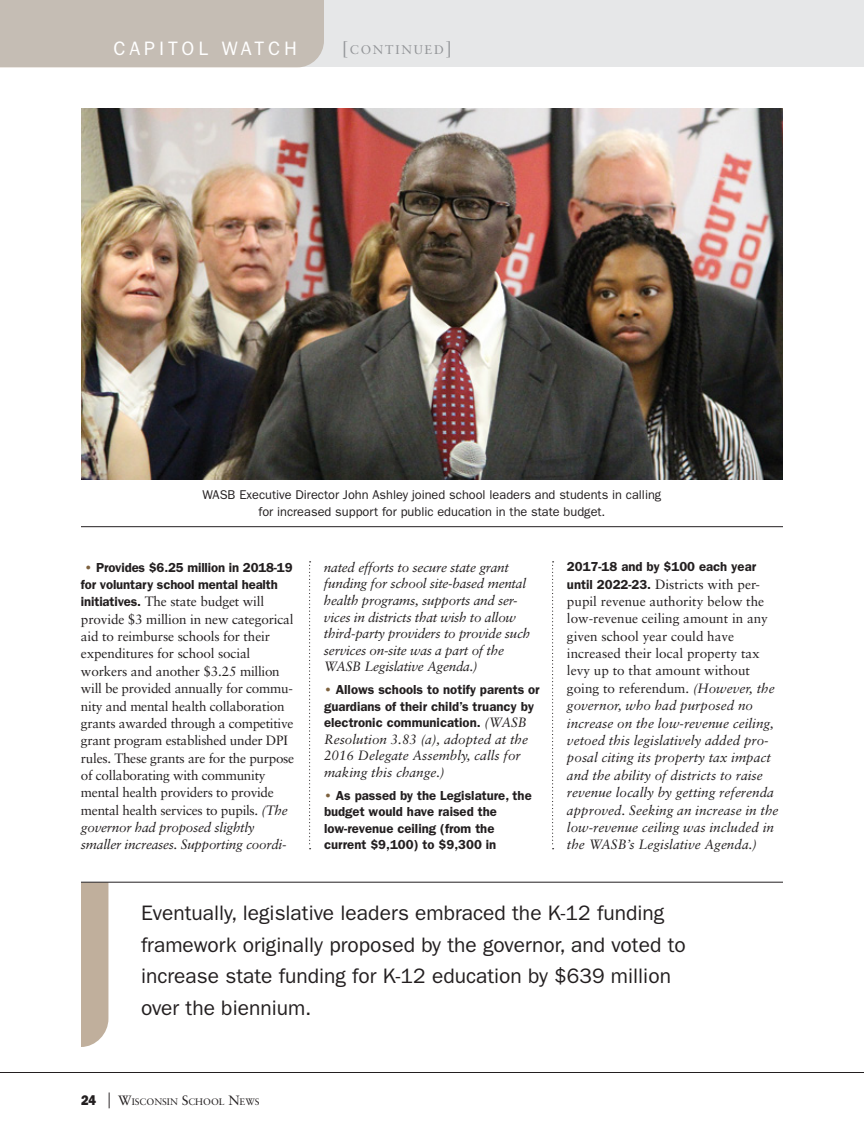
<style>
.page{position:relative;width:864px;height:1134px;background:#fff}
.page>*{position:absolute;margin:0;border:0;box-sizing:border-box;transform-origin:0 0}
.t1{font:21px/31.5px "Franklin Gothic";color:#231f20}
.t2{font:19.5px "Franklin Gothic";letter-spacing:.2em;color:#fff}
.t3{font:italic 13.5px/17.4px "Sabon";color:#231f20}
.t4{font:13.5px/17.4px "Sabon";letter-spacing:-.02em;color:#231f20}
.t5{font:italic 13.5px/16.6px "Sabon";letter-spacing:-.02em;color:#231f20}
.t6{font:600 13.2px/16.6px "Franklin Gothic";color:#231f20}
.t7{font:12.75px/17.2px "Franklin Gothic";color:#231f20;text-align:center}
.t8{font:12.6px "Sabon";letter-spacing:.145em;color:#939598}
.t9{font:9.45px "Sabon";color:#231f20}
.s1{font-size:18px}
.s2{color:#7d613e}
.s3{font-family:"Franklin Gothic";font-weight:600;font-size:13.2px}
.s4{font-style:italic}
.s5{font-family:"Sabon";font-weight:400;font-style:italic;font-size:13.5px}
.s6{font-family:"Franklin Gothic";font-weight:600;font-style:normal;font-size:13.2px}
.s7{font-style:normal}
.s8{font-family:"Franklin Gothic";font-weight:800;font-size:14.1px}
.s9{font-size:20.25px}
.s10{font-size:13.5px}
</style>
<div class="page">
<img style="left:81px;top:108px;width:702px;height:372px">
<hr style="left:81px;top:526px;width:702px;height:1px;background:#231f20">
<div style="left:81px;top:883px;width:27px;height:164px;background:#c0af9c"></div>
<hr style="left:81px;top:882px;width:702px;height:1px;background:#231f20">
<div style="left:0;top:0;width:864px;height:68px;background:#e6e7e8"></div>
<div style="left:0;top:0;width:324px;height:68px;background:#c5bdb4"></div>
<svg style="left:552px;top:561px;width:2px;height:288px"></svg>
<svg style="left:309px;top:561px;width:2px;height:288px"></svg>
<hr style="left:0;top:1072px;width:864px;height:1px;background:#231f20">
<h2 class="t2" style="left:113px;top:37px;width:185px">CAPITOL WATCH</h2>
<p class="t8" style="left:342px;top:43px;width:111px"><span class="s1">[</span>CONTINUED<span class="s1">]</span></p>
<p class="t7" style="left:203px;top:486px;width:460px">WASB Executive Director John Ashley joined school leaders and students in calling for increased support for public education in the state budget.</p>
<p class="t6" style="left:81px;top:559px;width:213px;line-height:17.4px"><span class="s2">•</span> Provides $6.25 million in 2018-19 for voluntary school mental health</p>
<p class="t4" style="left:81px;top:593px;width:215px"><span class="s3">initiatives.</span> The state budget will provide $3 million in new categorical aid to reimburse schools for their expenditures for school social workers and another $3.25 million will be provided annually for commu&shy;nity and mental health collaboration grants awarded through a competitive grant program established under DPI rules. These grants are for the purpose of collaborating with community mental health providers to provide mental health services to pupils. <span class="s4">(The governor had proposed slightly smaller increases. Supporting coordi-</span></p>
<p class="t5" style="left:324px;top:559px;width:208px">nated efforts to secure state grant funding for school site-based mental health programs, supports and ser&shy;vices in districts that wish to allow third-party providers to provide such services on-site was a part of the WASB Legislative Agenda.)</p>
<p class="t6" style="left:324px;top:681px;width:217px"><span class="s2">•</span> Allows schools to notify parents or guardians of their child’s truancy by electronic communication. <span class="s5">(WASB</span></p>
<p class="t3" style="left:324px;top:731px;width:206px;line-height:16.6px">Resolution 3.83 (a), adopted at the<br>2016 Delegate Assembly, calls for making this change.)</p>
<p class="t6" style="left:324px;top:787px;width:209px"><span class="s2">•</span> As passed by the Legislature, the budget would have raised the low-revenue ceiling (from the current $9,100) to $9,300 in</p>
<p class="t6" style="left:567px;top:558px;width:191px">2017-18 and by $100 each year</p>
<p class="t3" style="left:567px;top:575px;width:213px"><span class="s6">until 2022-23.</span> <span class="s7">Districts with per&shy;pupil revenue authority below the low-revenue ceiling amount in any given school year could have increased their local property tax levy up to that amount without going to referendum.</span> (However, the governor, who had purposed no increase on the low-revenue ceiling, vetoed this legislatively added pro&shy;posal citing its property tax impact and the ability of districts to raise revenue locally by getting referenda approved. Seeking an increase in the low-revenue ceiling was included in the WASB’s Legislative Agenda.)</p>
<h1 class="t1" style="left:141px;top:898px;width:546px">Eventually, legislative leaders embraced the K-12 funding framework originally proposed by the governor, and voted to increase state funding for K-12 education by $639 million over the biennium.</h1>
<p class="t9" style="left:81px;top:1097px;width:180px"><span class="s8">24</span> <span class="s9">|</span> <span class="s10">W</span>ISCONSIN <span class="s10">S</span>CHOOL <span class="s10">N</span>EWS</p>
</div>
